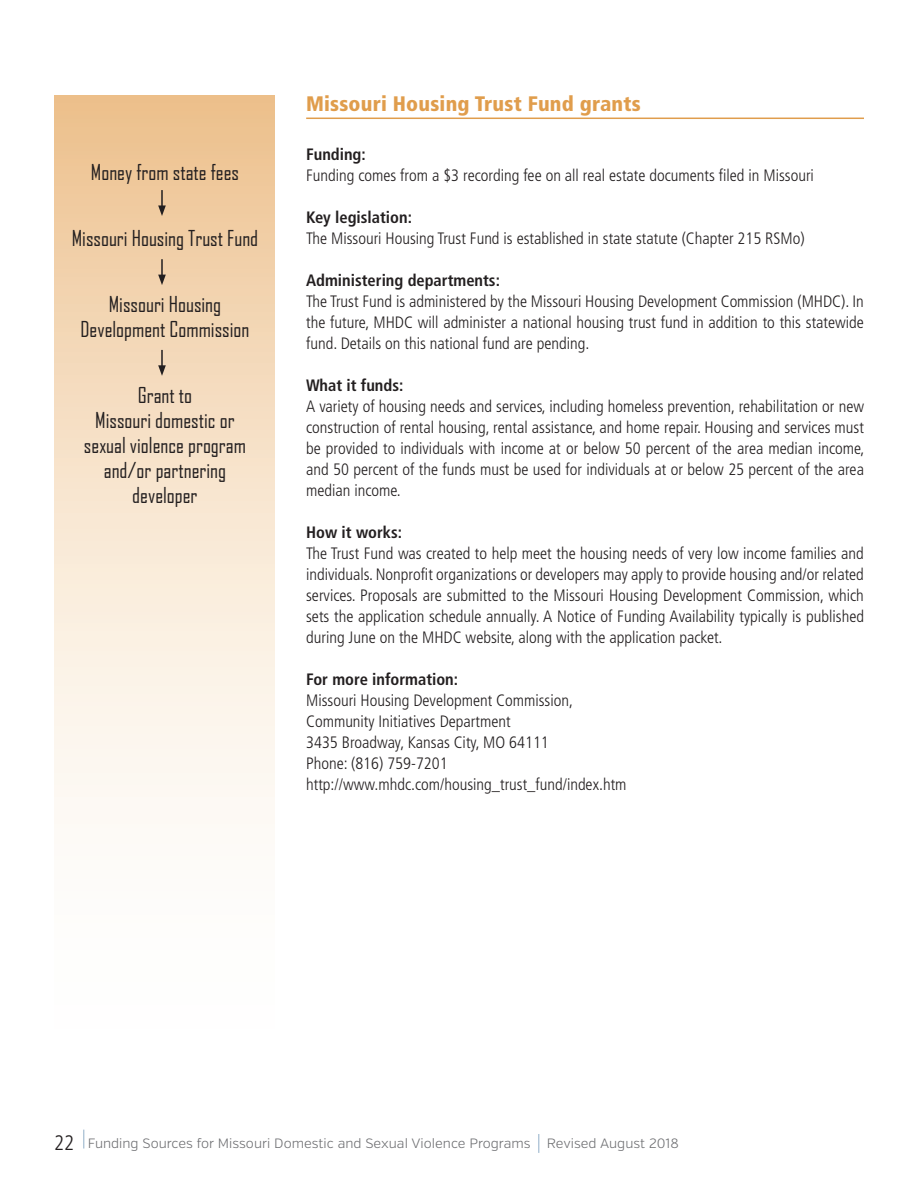
<style>
.page{position:relative;width:918px;height:1188px;background:#fff}
.page>*{position:absolute;margin:0;border:0;box-sizing:border-box;transform-origin:0 0}
.t1{font:21px/25.2px "Agency FB";color:#231f20;text-align:center}
.t2{font:900 condensed 21px "Frutiger LT Std";letter-spacing:.01em;color:#e09d4c}
.t3{font:300 condensed 16.5px/21px "Frutiger LT Std";color:#231f20;text-align:justify}
.t4{font:700 condensed 16.5px "Frutiger LT Std";color:#231f20}
.t5{font:300 13.5px "Verb";color:#6c6d70}
.s1{font-family:"Frutiger LT Std";font-stretch:condensed;font-size:21px;color:#231f20}
</style>
<div class="page">
<svg style="left:83px;top:1130px;width:1px;height:19px"></svg>
<svg style="left:538px;top:1134px;width:1px;height:19px"></svg>
<div style="left:54px;top:95px;width:220px;height:1004px;background:linear-gradient(to bottom,#efc799,#fff)"></div>
<hr style="left:306px;top:118px;width:558px;height:1px;background:#e09d4c">
<svg style="left:158px;top:190px;width:8px;height:26px"></svg>
<svg style="left:158px;top:259px;width:8px;height:26px"></svg>
<svg style="left:158px;top:350px;width:8px;height:26px"></svg>
<p class="t1" style="left:91px;top:159px;width:150px">Money from state fees</p>
<p class="t1" style="left:72px;top:225px;width:188px">Missouri Housing Trust Fund</p>
<p class="t1" style="left:80px;top:291px;width:170px">Missouri Housing<br>Development Commission</p>
<p class="t1" style="left:84px;top:382px;width:163px">Grant to<br>Missouri domestic or sexual violence program and/or partnering developer</p>
<p class="t2" style="left:306px;top:91px;width:336px">Missouri Housing Trust Fund grants</p>
<p class="t4" style="left:306px;top:144px;width:61px">Funding:</p>
<p class="t3" style="left:306px;top:165px;width:509px">Funding comes from a $3 recording fee on all real estate documents filed in Missouri</p>
<p class="t4" style="left:306px;top:207px;width:107px">Key legislation:</p>
<p class="t3" style="left:306px;top:228px;width:500px">The Missouri Housing Trust Fund is established in state statute (Chapter 215 RSMo)</p>
<p class="t4" style="left:306px;top:270px;width:195px">Administering departments:</p>
<p class="t3" style="left:306px;top:291px;width:559px">The Trust Fund is administered by the Missouri Housing Development Commission (MHDC). In the future, MHDC will administer a national housing trust fund in addition to this statewide fund. Details on this national fund are pending.</p>
<p class="t4" style="left:306px;top:375px;width:99px">What it funds:</p>
<p class="t3" style="left:306px;top:396px;width:560px">A variety of housing needs and services, including homeless prevention, rehabilitation or new construction of rental housing, rental assistance, and home repair. Housing and services must be provided to individuals with income at or below 50 percent of the area median income, and 50 percent of the funds must be used for individuals at or below 25 percent of the area median income.</p>
<p class="t4" style="left:306px;top:522px;width:97px">How it works:</p>
<p class="t3" style="left:306px;top:543px;width:559px">The Trust Fund was created to help meet the housing needs of very low income families and individuals. Nonprofit organizations or developers may apply to provide housing and/or related services. Proposals are submitted to the Missouri Housing Development Commission, which sets the application schedule annually. A Notice of Funding Availability typically is published during June on the MHDC website, along with the application packet.</p>
<p class="t4" style="left:306px;top:669px;width:153px">For more information:</p>
<p class="t3" style="left:306px;top:690px;width:322px;text-align:left">Missouri Housing Development Commission, Community Initiatives Department<br>3435 Broadway, Kansas City, MO 64111<br>Phone: (816) 759-7201 http://www.mhdc.com/housing_trust_fund/index.htm</p>
<p class="t5" style="left:54px;top:1136px;width:626px"><span class="s1">22</span> Funding Sources for Missouri Domestic and Sexual Violence Programs Revised August 2018</p>
</div>
